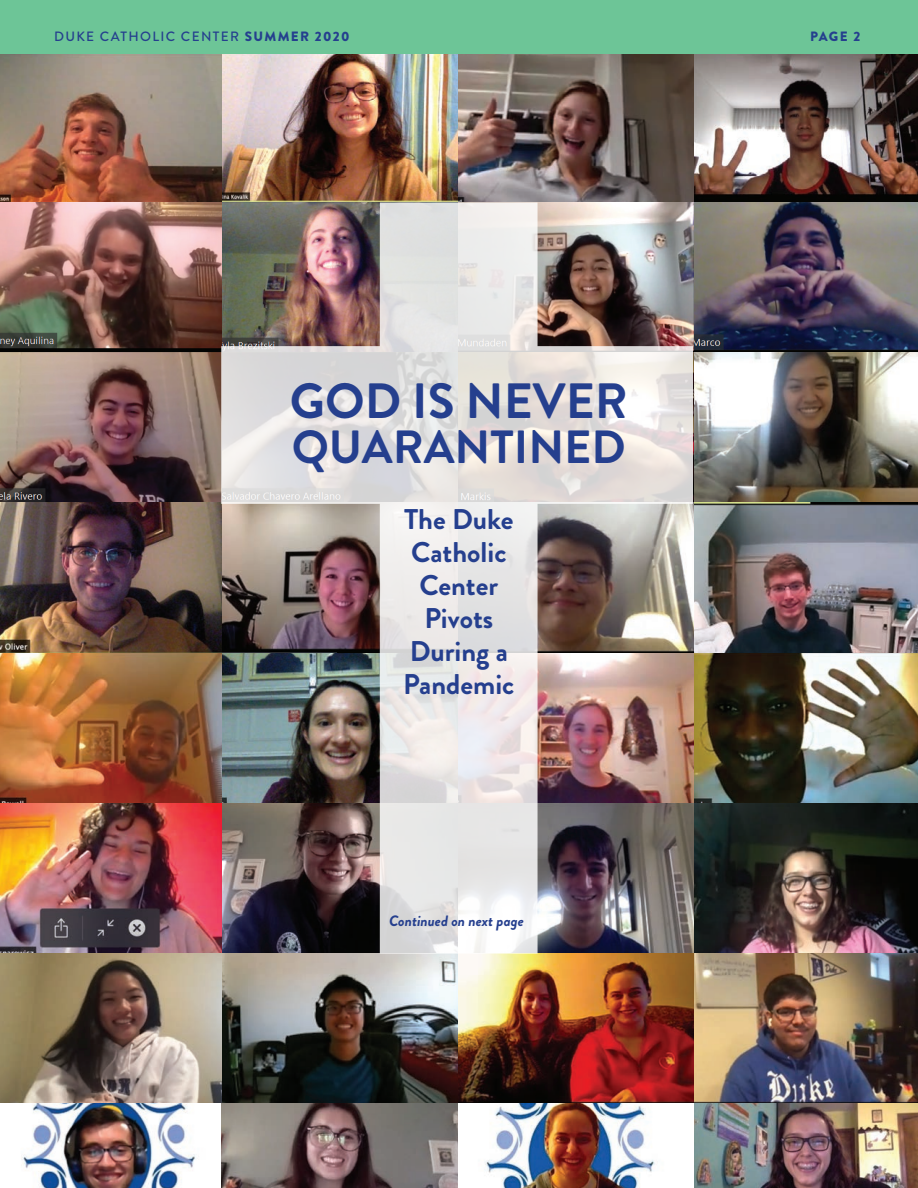
<style>
.page{position:relative;width:918px;height:1188px;background:#fff}
.page>*{position:absolute;margin:0;border:0;box-sizing:border-box;transform-origin:0 0}
.t1{font:700 49.5px "Brandon Grotesque";color:#253f8e}
.t2{font:700 46.5px "Brandon Grotesque";color:#253f8e}
.t3{font:700 28.5px/33px "Brandon Grotesque";color:#253f8e;text-align:center}
.t4{font:italic 700 15px "Brandon Grotesque";color:#253f8e}
.t5{font:500 13.5px "Brandon Grotesque";letter-spacing:.1em;color:#253f8e}
.t6{font:900 13.5px "Brandon Grotesque";color:#253f8e}
.s1{font-weight:900}
</style>
<div class="page">
<img style="left:0;top:53px;width:918px;height:1135px">
<div style="left:0;top:0;width:918px;height:53px;background:#6dc597"></div>
<img style="left:221px;top:202px;width:472px;height:752px">
<p class="t5" style="left:54px;top:27px;width:297px">DUKE CATHOLIC CENTER <span class="s1">SUMMER 2020</span></p>
<p class="t6" style="left:810px;top:27px;width:52px">PAGE 2</p>
<h1 class="t1" style="left:290px;top:366px;width:339px">GOD IS NEVER</h1>
<h2 class="t2" style="left:292px;top:414px;width:336px">QUARANTINED</h2>
<p class="t3" style="left:403px;top:503px;width:113px">The Duke<br>Catholic<br>Center<br>Pivots<br>During a<br>Pandemic</p>
<p class="t4" style="left:389px;top:910px;width:136px">Continued on next page</p>
</div>
